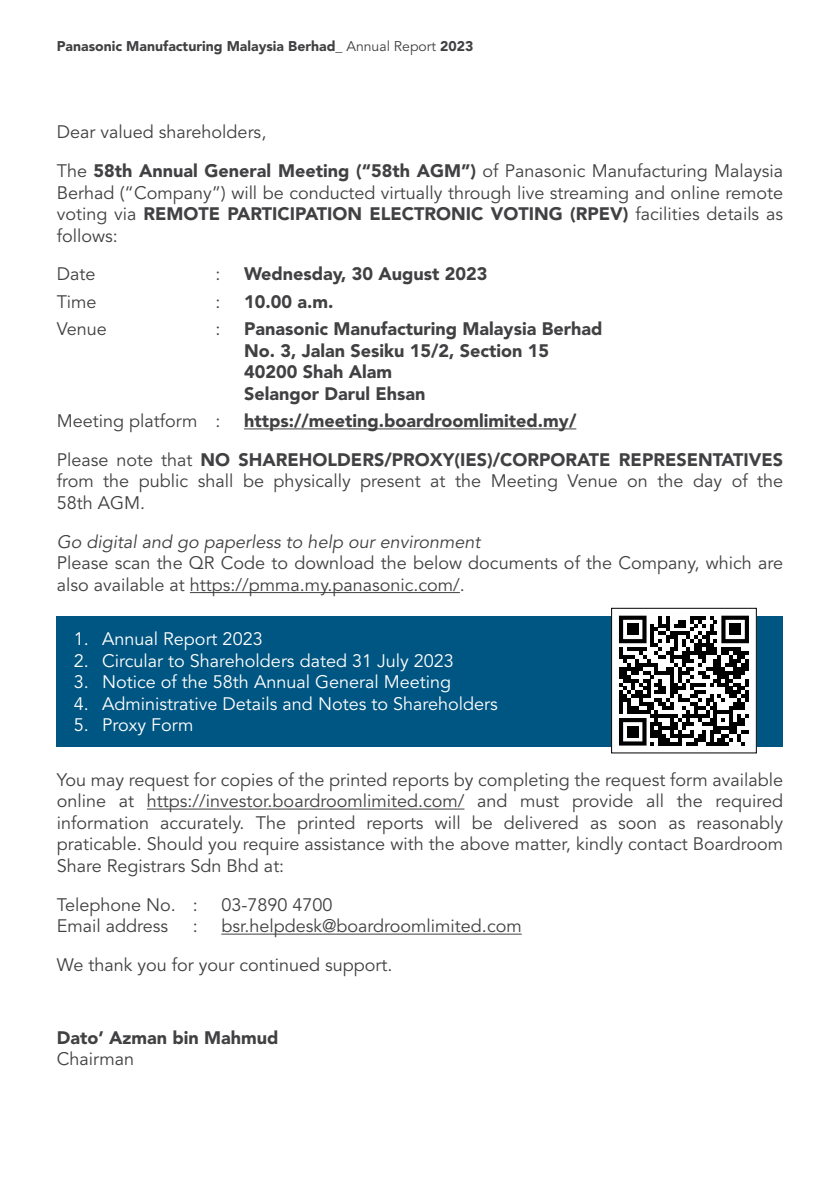
<style>
.page{position:relative;width:840px;height:1191px;background:#fff}
.page>*{position:absolute;margin:0;border:0;box-sizing:border-box;transform-origin:0 0}
.t1{font:18px/21.6px "Avenir LT Std";color:#414042}
.t2{font:900 18px/21.6px "Avenir LT Std";color:#414042}
.t3{font:18px "Avenir LT Std";color:#fff}
.t4{font:italic 18px "Avenir LT Std";color:#414042}
.t5{font:900 14px "Avenir LT Std";color:#414042}
.s1{font-weight:400}
.s2{font-weight:900}
</style>
<div class="page">
<hr style="left:244px;top:428px;width:332px;height:1px;background:#414042">
<hr style="left:190px;top:592px;width:269px;height:1px;background:#414042">
<hr style="left:147px;top:808px;width:317px;height:1px;background:#414042">
<hr style="left:221px;top:933px;width:300px;height:1px;background:#414042">
<div style="left:57px;top:616px;width:725px;height:130px;background:#005682"></div>
<div style="left:610px;top:608px;width:146px;height:145px;background:#fff"></div>
<svg style="left:619px;top:615px;width:129px;height:130px"></svg>
<div style="left:626px;top:623px;width:12px;height:12px;background:#000"></div>
<div style="left:728px;top:623px;width:12px;height:12px;background:#000"></div>
<div style="left:626px;top:726px;width:12px;height:11px;background:#000"></div>
<div style="left:610px;top:608px;width:146px;height:145px;border:1px solid #000"></div>
<p class="t5" style="left:57px;top:38px;width:418px">Panasonic Manufacturing Malaysia Berhad<span class="s1">_ Annual Report</span> 2023</p>
<p class="t1" style="left:57px;top:113px;width:727px;line-height:38.6px">Dear valued shareholders,<br>The <span class="s2">58th Annual General Meeting (“58th AGM”)</span> of Panasonic Manufacturing Malaysia</p>
<p class="t1" style="left:57px;top:182px;width:727px">Berhad (“Company”) will be conducted virtually through live streaming and online remote voting via <span class="s2">REM</span></p>
<p class="t2" style="left:183px;top:203px;width:65px">OTE PARTICI</p>
<p class="t2" style="left:295px;top:203px;width:86px">PATION ELECTR</p>
<p class="t2" style="left:436px;top:203px;width:27px">ONIC</p>
<p class="t1" style="left:490px;top:204px;width:294px"><span class="s2">VOTING (RPEV)</span> facilities details as</p>
<p class="t1" style="left:57px;top:217px;width:62px;line-height:38.6px">follows:<br>Date</p>
<p class="t1" style="left:215px;top:264px;width:7px">:</p>
<p class="t2" style="left:244px;top:263px;width:245px">Wednesday, 30 August 2023</p>
<p class="t1" style="left:57px;top:291px;width:41px">Time</p>
<p class="t1" style="left:215px;top:291px;width:7px">:</p>
<p class="t2" style="left:244px;top:290px;width:91px">10.00 a.m.</p>
<p class="t1" style="left:57px;top:318px;width:52px">Venue</p>
<p class="t1" style="left:215px;top:318px;width:7px">:</p>
<p class="t2" style="left:244px;top:318px;width:360px">Panasonic Manufacturing Malaysia Berhad<br>No. 3, Jalan Sesiku 15/2, Section 15<br>40200 Shah Alam<br>Selangor Darul Ehsan</p>
<p class="t1" style="left:57px;top:410px;width:165px">Meeting platform :</p>
<p class="t2" style="left:57px;top:401px;width:521px;line-height:38.6px;text-indent:187px">https://meeting.boardroomlimited.my/<br><span class="s1">Please note that</span> NO SHARE</p>
<p class="t2" style="left:299px;top:448px;width:41px">HOLDER</p>
<p class="t2" style="left:374px;top:448px;width:203px">S/PROXY(IES)/CORPORATE</p>
<p class="t2" style="left:618px;top:448px;width:80px">REPRESENTATIVE</p>
<p class="t2" style="left:772px;top:448px;width:12px">S</p>
<p class="t1" style="left:57px;top:471px;width:727px">from the public shall be physically present at the Meeting Venue on the day of the<br>58th AGM.</p>
<p class="t4" style="left:57px;top:531px;width:425px">Go digital and go paperless to help our environment</p>
<p class="t1" style="left:57px;top:552px;width:727px">Please scan the QR Code to download the below documents of the Company, which are also available at https://pmma.my.panasonic.com/.</p>
<p class="t3" style="left:74px;top:628px;width:190px">1. Annual Report 2023</p>
<p class="t3" style="left:74px;top:650px;width:381px">2. Circular to Shareholders dated 31 July 2023</p>
<p class="t3" style="left:74px;top:671px;width:379px">3. Notice of the 58th Annual General Meeting</p>
<p class="t3" style="left:74px;top:693px;width:425px">4. Administrative Details and Notes to Shareholders</p>
<p class="t3" style="left:74px;top:714px;width:121px">5. Proxy Form</p>
<p class="t1" style="left:57px;top:769px;width:727px;text-align:justify">You may request for copies of the printed reports by completing the request form available online at https://investor.boardroomlimited.com/ and must provide all the required information accurately. The printed reports will be delivered as soon as reasonably praticable. Should you require assistance with the above matter, kindly contact Boardroom Share Registrars Sdn Bhd at:</p>
<p class="t1" style="left:57px;top:894px;width:143px">Telephone No. :</p>
<p class="t1" style="left:221px;top:894px;width:113px">03-7890 4700</p>
<p class="t1" style="left:57px;top:915px;width:113px">Email address</p>
<p class="t1" style="left:193px;top:915px;width:7px">:</p>
<p class="t1" style="left:57px;top:907px;width:466px;line-height:38.6px;text-indent:164px">bsr.helpdesk@boardroomlimited.com<br>We thank you for your continued support.</p>
<p class="t2" style="left:57px;top:1026px;width:223px">Dato’ Azman bin Mahmud</p>
<p class="t1" style="left:57px;top:1048px;width:79px">Chairman</p>
</div>
